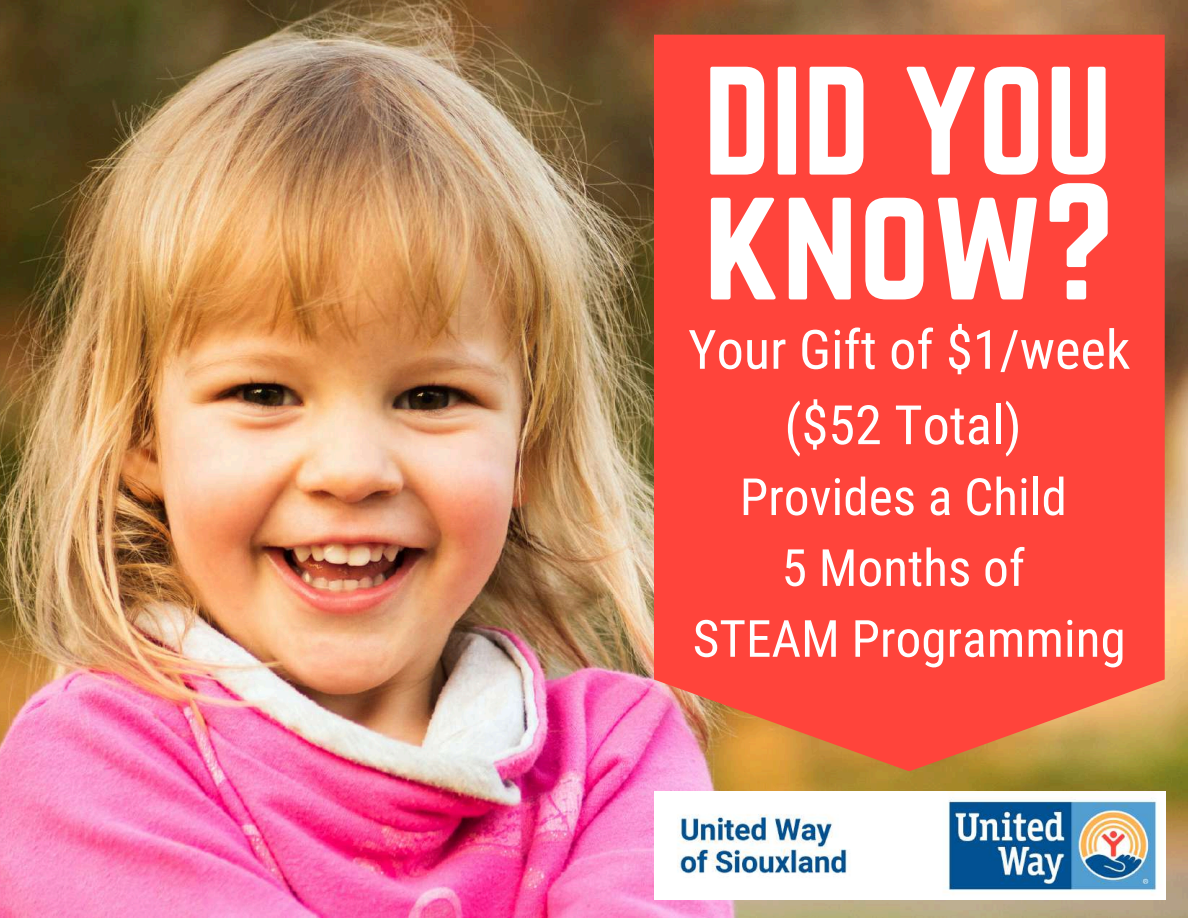
<style>
.page{position:relative;width:1188px;height:918px;background:#fff}
.page>*{position:absolute;margin:0;border:0;box-sizing:border-box;transform-origin:0 0}
.t1{font:145.35px "Norwester";color:#fff}
.t2{font:134.85px "Norwester";color:#fff}
.t3{font:54.3px/75.3px "Roboto Condensed";color:#fff;text-align:center}
.t4{font:51.3px/70.8px "Roboto Condensed";color:#fff;text-align:center}
</style>
<div class="page">
<img style="left:0;top:0;width:1188px;height:918px">
<div style="left:654px;top:35px;width:511px;height:736px;background:#ff443b"></div>
<img style="left:654px;top:792px;width:511px;height:108px">
<h2 class="t2" style="left:704px;top:40px;width:410px">DID YOU</h2>
<h1 class="t1" style="left:704px;top:154px;width:413px">know?</h1>
<p class="t3" style="left:688px;top:313px;width:444px">Your Gift of $1/week ($52 Total)</p>
<p class="t4" style="left:693px;top:462px;width:435px">Provides a Child<br>5 Months of<br>STEAM Programming</p>
</div>
